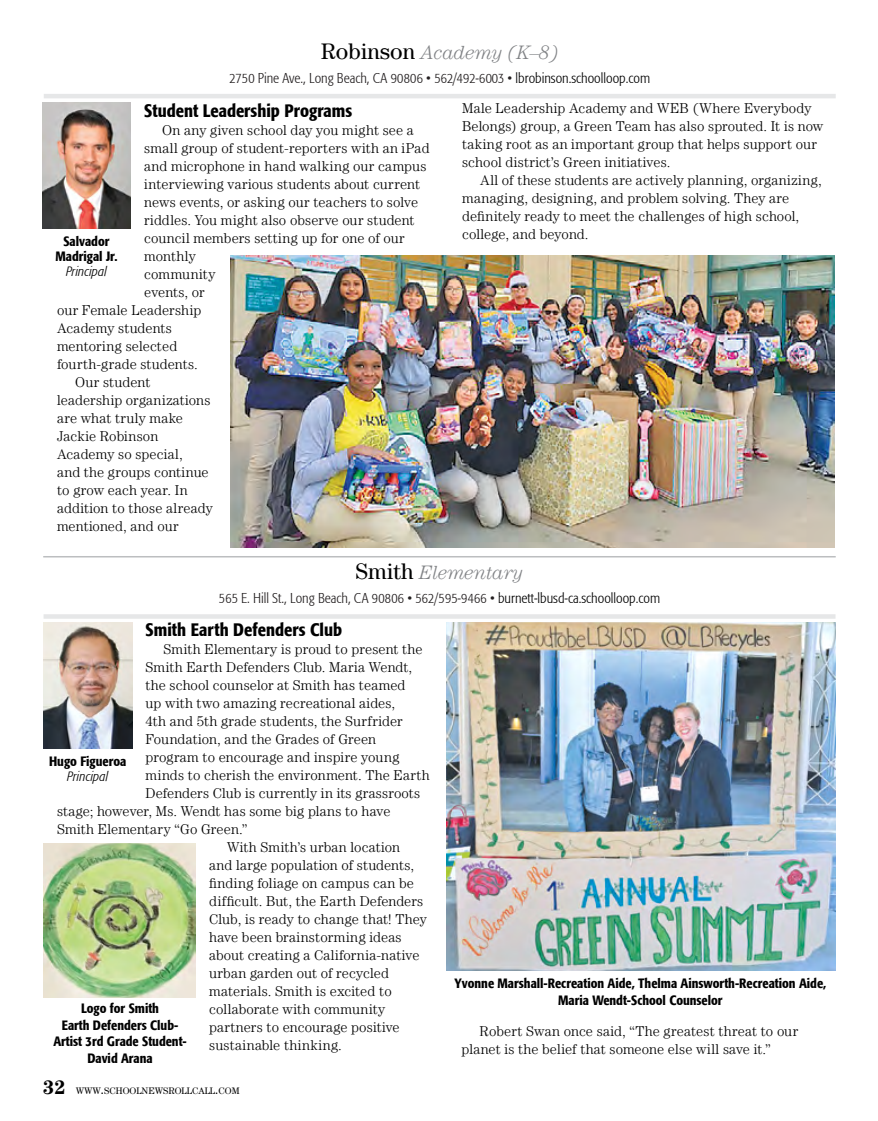
<style>
.page{position:relative;width:878px;height:1121px;background:#fff}
.page>*{position:absolute;margin:0;border:0;box-sizing:border-box;transform-origin:0 0}
.t1{font:italic 300 19.5px "Century LT";letter-spacing:-.005em;color:#808285}
.t2{font:500 condensed 18px "Formata";color:#000}
.t3{font:300 14.25px/18px "Century LT";letter-spacing:.01em;color:#000}
.t4{font:300 condensed 14.25px "Formata";color:#231f20}
.t5{font:500 condensed 13.5px/16.5px "Formata";color:#000;text-align:center}
.t6{font:italic 300 condensed 13.5px "Formata";letter-spacing:.005em;color:#000}
.t7{font:9.45px "Century LT";color:#000}
.s1{font-weight:400;font-style:normal;font-size:22.5px;color:#000}
.s2{color:#000}
.s3{font-weight:700;font-size:19.5px}
.s4{font-size:13.5px}
</style>
<div class="page">
<hr style="left:44px;top:94px;width:791px;height:4px;background:#e6e7e8">
<img style="left:42px;top:103px;width:89px;height:126px">
<img style="left:231px;top:255px;width:603px;height:292px">
<hr style="left:44px;top:614px;width:791px;height:4px;background:#e6e7e8">
<img style="left:44px;top:623px;width:88px;height:126px">
<img style="left:44px;top:843px;width:152px;height:155px">
<img style="left:446px;top:622px;width:389px;height:349px">
<hr style="left:43px;top:556px;width:792px;height:1px;background:#bcbec0">
<h1 class="t1" style="left:321px;top:41px;width:239px"><span class="s1">Robinson</span> Academy (K–8)</h1>
<p class="t4" style="left:229px;top:70px;width:422px">2750 Pine Ave., Long Beach, CA 90806 • 562/492-6003 • <span class="s2">lbrobinson.schoolloop.com</span></p>
<p class="t2" style="left:144px;top:99px;width:209px">Student Leadership Programs</p>
<p class="t3" style="left:162px;top:121px;width:253px">On any given school day you might see a</p>
<p class="t3" style="left:144px;top:139px;width:287px">small group of student-reporters with an iPad</p>
<p class="t3" style="left:144px;top:157px;width:284px">and microphone in hand walking our campus</p>
<p class="t3" style="left:144px;top:175px;width:277px">interviewing various students about current</p>
<p class="t3" style="left:144px;top:193px;width:275px">news events, or asking our teachers to solve</p>
<p class="t3" style="left:144px;top:211px;width:272px">riddles. You might also observe our student</p>
<p class="t3" style="left:144px;top:229px;width:262px">council members setting up for one of our</p>
<p class="t3" style="left:144px;top:247px;width:53px">monthly</p>
<p class="t3" style="left:144px;top:265px;width:73px">community</p>
<p class="t3" style="left:144px;top:283px;width:62px">events, or</p>
<p class="t3" style="left:57px;top:301px;width:146px">our Female Leadership</p>
<p class="t3" style="left:57px;top:319px;width:116px">Academy students</p>
<p class="t3" style="left:57px;top:337px;width:122px">mentoring selected</p>
<p class="t3" style="left:57px;top:355px;width:142px">fourth-grade students.</p>
<p class="t3" style="left:75px;top:373px;width:77px">Our student</p>
<p class="t3" style="left:57px;top:391px;width:155px">leadership organizations</p>
<p class="t3" style="left:57px;top:409px;width:127px">are what truly make</p>
<p class="t3" style="left:57px;top:427px;width:103px">Jackie Robinson</p>
<p class="t3" style="left:57px;top:445px;width:127px">Academy so special,</p>
<p class="t3" style="left:57px;top:463px;width:153px">and the groups continue</p>
<p class="t3" style="left:57px;top:481px;width:132px">to grow each year. In</p>
<p class="t3" style="left:57px;top:499px;width:157px">addition to those already</p>
<p class="t3" style="left:57px;top:517px;width:123px">mentioned, and our</p>
<p class="t5" style="left:55px;top:234px;width:64px;line-height:15px">Salvador<br>Madrigal Jr.</p>
<p class="t6" style="left:66px;top:264px;width:42px">Principal</p>
<p class="t3" style="left:462px;top:99px;width:362px">Male Leadership Academy and WEB (Where Everybody Belongs) group, a Green Team has also sprouted. It is now taking root as an important group that helps support our school district’s Green initiatives.</p>
<p class="t3" style="left:462px;top:171px;width:361px;text-indent:18px">All of these students are actively planning, organizing, managing, designing, and problem solving. They are definitely ready to meet the challenges of high school, college, and beyond.</p>
<h1 class="t1" style="left:355px;top:562px;width:169px"><span class="s1">Smith</span> Elementary</h1>
<p class="t4" style="left:219px;top:590px;width:442px">565 E. Hill St., Long Beach, CA 90806 • 562/595-9466 • <span class="s2">burnett-lbusd-ca.schoolloop.com</span></p>
<p class="t2" style="left:145px;top:619px;width:198px">Smith Earth Defenders Club</p>
<p class="t3" style="left:164px;top:640px;width:260px">Smith Elementary is proud to present the</p>
<p class="t3" style="left:145px;top:658px;width:268px">Smith Earth Defenders Club. Maria Wendt,</p>
<p class="t3" style="left:145px;top:676px;width:261px">the school counselor at Smith has teamed</p>
<p class="t3" style="left:145px;top:694px;width:251px">up with two amazing recreational aides,</p>
<p class="t3" style="left:145px;top:712px;width:259px">4th and 5th grade students, the Surfrider</p>
<p class="t3" style="left:145px;top:730px;width:232px">Foundation, and the Grades of Green</p>
<p class="t3" style="left:145px;top:748px;width:255px">program to encourage and inspire young</p>
<p class="t3" style="left:145px;top:766px;width:285px">minds to cherish the environment. The Earth</p>
<p class="t3" style="left:145px;top:784px;width:276px">Defenders Club is currently in its grassroots</p>
<p class="t3" style="left:57px;top:802px;width:335px">stage; however, Ms. Wendt has some big plans to have</p>
<p class="t3" style="left:57px;top:820px;width:192px">Smith Elementary “Go Green.”</p>
<p class="t3" style="left:227px;top:838px;width:174px">With Smith’s urban location</p>
<p class="t3" style="left:209px;top:856px;width:206px">and large population of students,</p>
<p class="t3" style="left:209px;top:874px;width:206px">finding foliage on campus can be</p>
<p class="t3" style="left:209px;top:892px;width:215px">difficult. But, the Earth Defenders</p>
<p class="t3" style="left:209px;top:910px;width:219px">Club, is ready to change that! They</p>
<p class="t3" style="left:209px;top:928px;width:194px">have been brainstorming ideas</p>
<p class="t3" style="left:209px;top:946px;width:212px">about creating a California-native</p>
<p class="t3" style="left:209px;top:964px;width:181px">urban garden out of recycled</p>
<p class="t3" style="left:209px;top:982px;width:184px">materials. Smith is excited to</p>
<p class="t3" style="left:209px;top:1000px;width:178px">collaborate with community</p>
<p class="t3" style="left:209px;top:1018px;width:192px">partners to encourage positive</p>
<p class="t3" style="left:209px;top:1036px;width:134px">sustainable thinking.</p>
<p class="t5" style="left:49px;top:753px;width:79px">Hugo Figueroa</p>
<p class="t6" style="left:67px;top:768px;width:42px">Principal</p>
<p class="t5" style="left:53px;top:1000px;width:135px">Logo for Smith<br>Earth Defenders Club-<br>Artist 3rd Grade Student-<br>David Arana</p>
<p class="t7" style="left:43px;top:1085px;width:197px"><span class="s3">32</span> WWW<span class="s4">.</span>SCHOOLNEWSROLLCALL<span class="s4">.</span>COM</p>
<p class="t5" style="left:454px;top:975px;width:373px">Yvonne Marshall-Recreation Aide, Thelma Ainsworth-Recreation Aide,<br>Maria Wendt-School Counselor</p>
<p class="t3" style="left:461px;top:1021px;width:338px;text-indent:18px">Robert Swan once said, “The greatest threat to our planet is the belief that someone else will save it.”</p>
</div>
